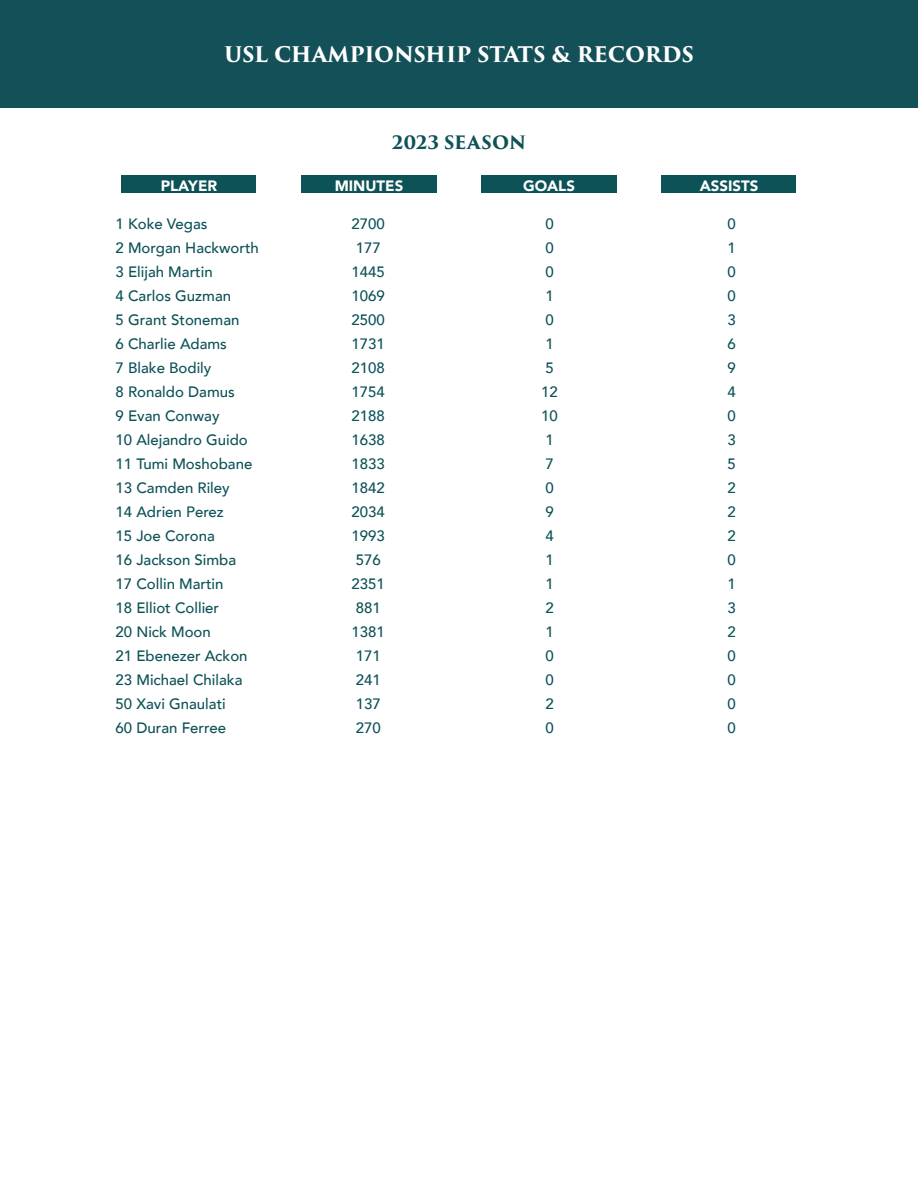
<style>
.page{position:relative;width:918px;height:1188px;background:#fff}
.page>*{position:absolute;margin:0;border:0;box-sizing:border-box;transform-origin:0 0}
.t1{font:700 21px "Trajan Pro 3";letter-spacing:-.005em;color:#fff}
.t2{font:700 18px "Trajan Pro 3";color:#0d5257}
.t3{font:500 15px/24px "Avenir";color:#0d5257}
.t4{font:900 15px "Avenir";color:#fff}
</style>
<div class="page">
<div style="left:0;top:0;width:918px;height:108px;background:#135057"></div>
<div style="left:481px;top:176px;width:136px;height:18px;background:#0d5257"></div>
<div style="left:122px;top:176px;width:134px;height:18px;background:#0d5257"></div>
<div style="left:662px;top:176px;width:134px;height:18px;background:#0d5257"></div>
<div style="left:301px;top:176px;width:136px;height:18px;background:#0d5257"></div>
<h1 class="t1" style="left:224px;top:39px;width:471px">USL CHAMPIONSHIP STATS &amp; RECORDS</h1>
<p class="t2" style="left:392px;top:129px;width:136px">2023 SEASON</p>
<p class="t4" style="left:161px;top:172px;width:58px">PLAYER</p>
<p class="t4" style="left:335px;top:172px;width:70px">MINUTES</p>
<p class="t4" style="left:523px;top:172px;width:53px">GOALS</p>
<p class="t4" style="left:700px;top:172px;width:60px">ASSISTS</p>
<p class="t3" style="left:116px;top:211px;width:145px">1 Koke Vegas<br>2 Morgan Hackworth<br>3 Elijah Martin<br>4 Carlos Guzman<br>5 Grant Stoneman<br>6 Charlie Adams<br>7 Blake Bodily<br>8 Ronaldo Damus<br>9 Evan Conway<br>10 Alejandro Guido<br>11 Tumi Moshobane<br>13 Camden Riley<br>14 Adrien Perez<br>15 Joe Corona<br>16 Jackson Simba<br>17 Collin Martin<br>18 Elliot Collier<br>20 Nick Moon<br>21 Ebenezer Ackon<br>23 Michael Chilaka<br>50 Xavi Gnaulati<br>60 Duran Ferree</p>
<p class="t3" style="left:352px;top:211px;width:35px">2700<br>177<br>1445<br>1069<br>2500<br>1731<br>2108<br>1754<br>2188<br>1638<br>1833<br>1842<br>2034<br>1993<br>576<br>2351<br>881<br>1381<br>171<br>241<br>137<br>270</p>
<p class="t3" style="left:541px;top:211px;width:18px">0<br>0<br>0<br>1<br>0<br>1<br>5<br>12<br>10<br>1<br>7<br>0<br>9<br>4<br>1<br>1<br>2<br>1<br>0<br>0<br>2<br>0</p>
<p class="t3" style="left:728px;top:211px;width:10px;text-align:justify">0<br>1<br>0<br>0<br>3<br>6<br>9<br>4<br>0<br>3<br>5<br>2<br>2<br>2<br>0<br>1<br>3<br>2<br>0<br>0<br>0<br>0</p>
</div>
